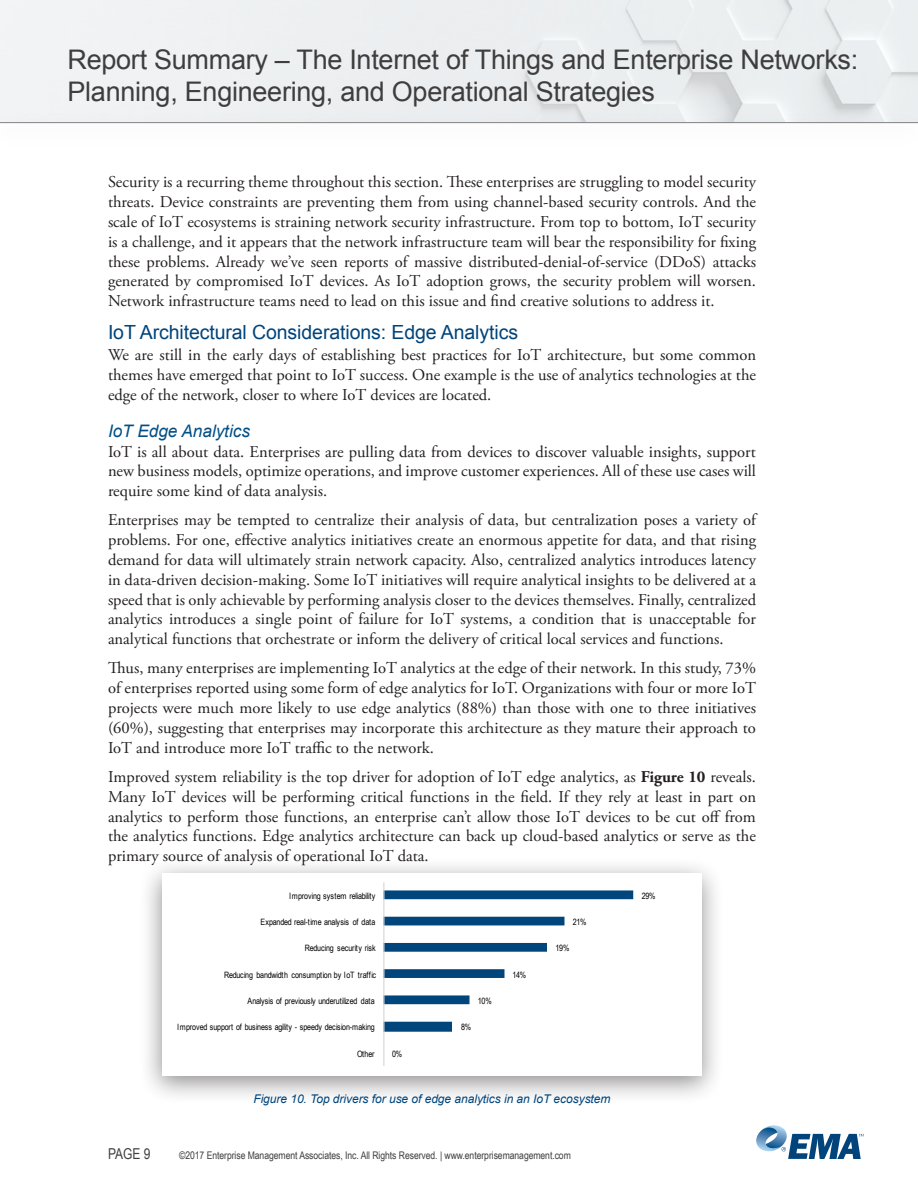
<style>
.page{position:relative;width:918px;height:1188px;background:#fff}
.page>*{position:absolute;margin:0;border:0;box-sizing:border-box;transform-origin:0 0}
.t1{font:27px/32.4px "Arial";letter-spacing:-.01em;color:#3e3e3f}
.Heading_2{font:19.5px "Arial";letter-spacing:-.005em;color:#00447b}
.Heading_3{font:italic 17.25px "Arial";letter-spacing:-.005em;color:#014f85}
.t2{font:16.5px/19.8px "Adobe Garamond Pro";color:#231f20;text-align:justify}
.t3{font:15px "Arial";color:#3e3e3f;scale:.8 1}
.Captions{font:italic 12px "Arial";letter-spacing:-.005em;color:#00447b}
.t4{font:10.5px "Arial Narrow";letter-spacing:-.005em;color:#3e3e3f}
.t5{font:8.7px "Arial Narrow";letter-spacing:-.025em;color:#000}
.s1{font-weight:700}
</style>
<div class="page">
<div style="left:0;top:0;width:918px;height:106px;background:#eceff1"></div>
<svg style="left:756px;top:1125px;width:108px;height:34px"></svg>
<div style="left:0;top:106px;width:918px;height:46px;background:#231f20;opacity:.5"></div>
<hr style="left:0;top:122px;width:918px;height:1px;background:#808285">
<div style="left:139px;top:857px;width:586px;height:248px;background:#231f20;opacity:.5"></div>
<div style="left:162px;top:873px;width:540px;height:202px;background:#fff"></div>
<svg style="left:384px;top:890px;width:249px;height:142px"></svg>
<hr style="left:383px;top:882px;width:1px;height:184px;background:#d9d9d9">
<h1 class="t1" style="left:68px;top:43px;width:792px">Report Summary – The Internet of Things and Enterprise Networks:<br>Planning, Engineering, and Operational Strategies</h1>
<p class="t2" style="left:108px;top:173px;width:650px">Security is a recurring theme throughout this section. These enterprises are struggling to model security threats. Device constraints are preventing them from using channel-based security controls. And the scale of IoT ecosystems is straining network security infrastructure. From top to bottom, IoT security is a challenge, and it appears that the network infrastructure team will bear the responsibility for fixing these problems. Already we’ve seen reports of massive distributed-denial-of-service (DDoS) attacks generated by compromised IoT devices. As IoT adoption grows, the security problem will worsen.<br>Network infrastructure teams need to lead on this issue and find creative solutions to address it.</p>
<p class="Heading_2" style="left:108px;top:319px;width:412px">IoT Architectural Considerations: Edge Analytics</p>
<p class="t2" style="left:108px;top:346px;width:650px">We are still in the early days of establishing best practices for IoT architecture, but some common themes have emerged that point to IoT success. One example is the use of analytics technologies at the edge of the network, closer to where IoT devices are located.</p>
<p class="Heading_3" style="left:108px;top:420px;width:144px">IoT Edge Analytics</p>
<p class="t2" style="left:108px;top:442px;width:650px">IoT is all about data. Enterprises are pulling data from devices to discover valuable insights, support new business models, optimize operations, and improve customer experiences. All of these use cases will require some kind of data analysis.</p>
<p class="t2" style="left:108px;top:511px;width:650px">Enterprises may be tempted to centralize their analysis of data, but centralization poses a variety of problems. For one, effective analytics initiatives create an enormous appetite for data, and that rising demand for data will ultimately strain network capacity. Also, centralized analytics introduces latency in data-driven decision-making. Some IoT initiatives will require analytical insights to be delivered at a speed that is only achievable by performing analysis closer to the devices themselves. Finally, centralized analytics introduces a single point of failure for IoT systems, a condition that is unacceptable for analytical functions that orchestrate or inform the delivery of critical local services and functions.</p>
<p class="t2" style="left:108px;top:659px;width:650px">Thus, many enterprises are implementing IoT analytics at the edge of their network. In this study, 73% of enterprises reported using some form of edge analytics for IoT. Organizations with four or more IoT projects were much more likely to use edge analytics (88%) than those with one to three initiatives (60%), suggesting that enterprises may incorporate this architecture as they mature their approach to IoT and introduce more IoT traffic to the network.</p>
<p class="t2" style="left:108px;top:767px;width:650px">Improved system reliability is the top driver for adoption of IoT edge analytics, as <span class="s1">Figure 10</span> reveals.<br>Many IoT devices will be performing critical functions in the field. If they rely at least in part on analytics to perform those functions, an enterprise can’t allow those IoT devices to be cut off from the analytics functions. Edge analytics architecture can back up cloud-based analytics or serve as the primary source of analysis of operational IoT data.</p>
<p class="t5" style="left:642px;top:889px;width:15px">29%</p>
<p class="t5" style="left:573px;top:915px;width:15px">21%</p>
<p class="t5" style="left:555px;top:942px;width:15px">19%</p>
<p class="t5" style="left:512px;top:968px;width:15px">14%</p>
<p class="t5" style="left:478px;top:994px;width:15px">10%</p>
<p class="t5" style="left:461px;top:1021px;width:12px">8%</p>
<p class="t5" style="left:392px;top:1047px;width:12px">0%</p>
<p class="t5" style="left:289px;top:889px;width:88px">Improving system reliability</p>
<p class="t5" style="left:260px;top:915px;width:117px">Expanded real-time analysis of data</p>
<p class="t5" style="left:305px;top:942px;width:73px">Reducing security risk</p>
<p class="t5" style="left:224px;top:968px;width:154px">Reducing bandwidth consumption by IoT traffic</p>
<p class="t5" style="left:247px;top:994px;width:129px">Analysis of previously underutilized data</p>
<p class="t5" style="left:177px;top:1021px;width:199px">Improved support of business agility - speedy decision-making</p>
<p class="t5" style="left:357px;top:1047px;width:19px">Other</p>
<p class="Captions" style="left:253px;top:1091px;width:359px">Figure 10. Top drivers for use of edge analytics in an IoT ecosystem</p>
<p class="t3" style="left:108px;top:1144px;width:55px">PAGE 9</p>
<p class="t4" style="left:179px;top:1147px;width:393px">©2017 Enterprise Management Associates, Inc. All Rights Reserved. | www.enterprisemanagement.com</p>
</div>
